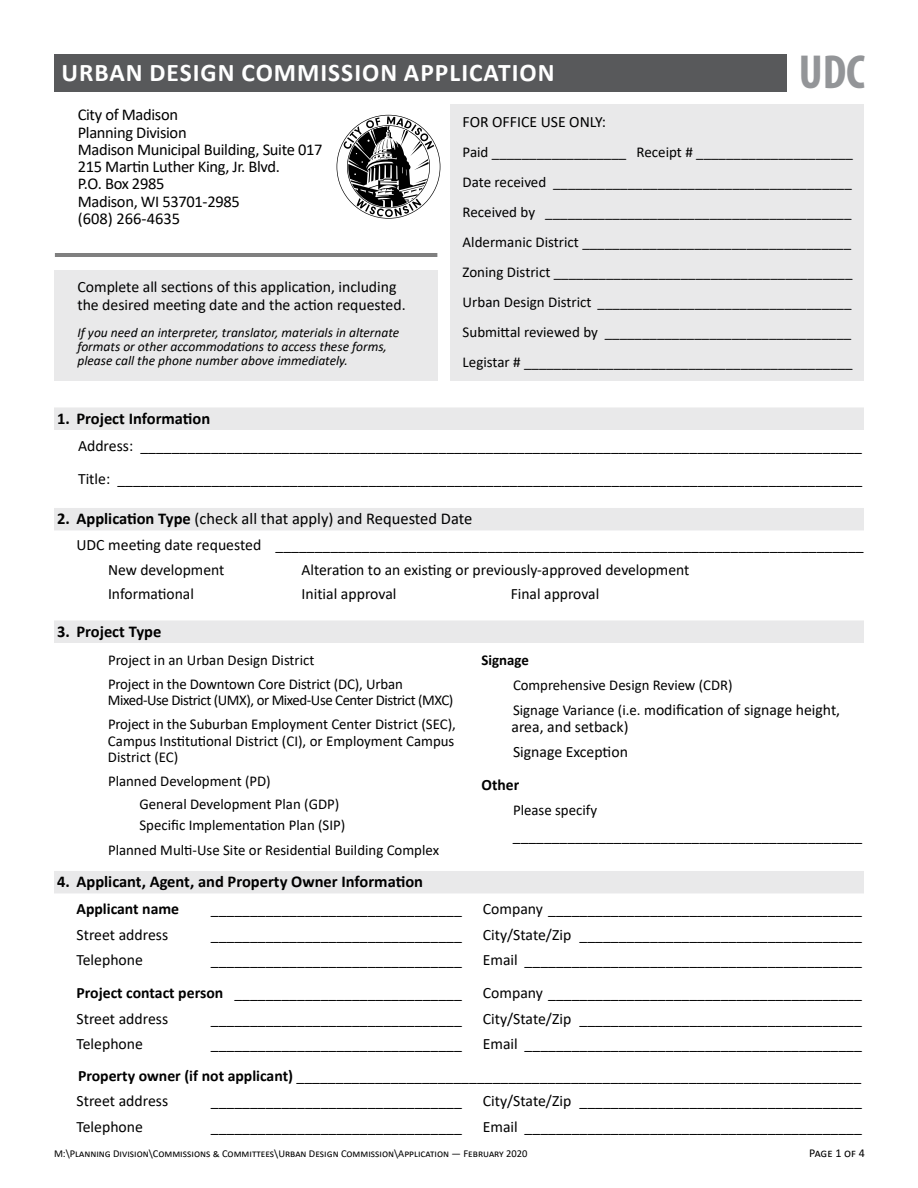
<style>
.page{position:relative;width:918px;height:1188px;background:#fff}
.page>*{position:absolute;margin:0;border:0;box-sizing:border-box;transform-origin:0 0}
.t1{font:700 condensed 48px "Myriad Pro";color:#939598}
.t2{font:700 25.5px "Calibri";letter-spacing:.04em;color:#fff}
.t3{font:16.5px/17.2px "Calibri";letter-spacing:-.02em;color:#000}
.t4{font:700 16.5px "Calibri";color:#000}
.t5{font:16.5px "Calibri";color:#000}
.t6{font:15.75px/17.2px "Calibri";color:#000}
.t7{font:700 15.75px "Calibri";color:#000}
.t8{font:15px/30px "Calibri";color:#000}
.t9{font:15px "Calibri";letter-spacing:-.03em;color:#000}
.t10{font:700 15px "Calibri";color:#000}
.t11{font:italic 13.5px/14.2px "Calibri";color:#000}
.t12{font:12px "Calibri";letter-spacing:-.005em;color:#000}
.t13{font:10.5px "Calibri";color:#000}
.s1{font-weight:700}
.s2{font-size:15px}
</style>
<div class="page">
<div style="left:451px;top:104px;width:413px;height:277px;background:#e9e9ea"></div>
<div style="left:54px;top:271px;width:383px;height:110px;background:#e9e9ea"></div>
<svg style="left:337px;top:115px;width:103px;height:104px"></svg>
<div style="left:54px;top:54px;width:733px;height:37px;background:#58595b"></div>
<div style="left:54px;top:407px;width:810px;height:23px;background:#e9e9ea"></div>
<div style="left:54px;top:508px;width:810px;height:22px;background:#e9e9ea"></div>
<div style="left:54px;top:620px;width:810px;height:23px;background:#e9e9ea"></div>
<div style="left:54px;top:871px;width:810px;height:22px;background:#e9e9ea"></div>
<hr style="left:55px;top:254px;width:382px;height:1px;background:#000">
<hr style="left:55px;top:256px;width:382px;height:1px;background:#000">
<h2 class="t2" style="left:61px;top:54px;width:495px">URBAN DESIGN COMMISSION APPLICATION</h2>
<h1 class="t1" style="left:799px;top:42px;width:68px">UDC</h1>
<p class="t3" style="left:78px;top:106px;width:246px">City of Madison<br>Planning Division<br>Madison Municipal Building, Suite 017<br>215 Martin Luther King, Jr. Blvd.<br>P.O. Box 2985<br>Madison, WI 53701-2985<br>(608) 266-4635</p>
<p class="t6" style="left:77px;top:277px;width:330px;line-height:18px">Complete all sections of this application, including the desired meeting date and the action requested.</p>
<p class="t11" style="left:77px;top:325px;width:323px">If you need an interpreter, translator, materials in alternate formats or other accommodations to access these forms, please call the phone number above immediately.</p>
<p class="t6" style="left:463px;top:113px;width:145px">FOR OFFICE USE ONLY:</p>
<p class="t8" style="left:463px;top:137px;width:392px">Paid __________________ Receipt # _____________________ Date received ________________________________________ Received by _________________________________________ Aldermanic District ____________________________________ Zoning District ________________________________________ Urban Design District __________________________________ Submittal reviewed by _________________________________ Legistar # ____________________________________________</p>
<p class="t4" style="left:57px;top:407px;width:155px">1. Project Information</p>
<p class="t6" style="left:78px;top:429px;width:786px;line-height:33px">Address: ____________________________________________________________________________________________<br>Title: _______________________________________________________________________________________________</p>
<p class="t5" style="left:57px;top:508px;width:417px"><span class="s1">2. Application Type</span> (check all that apply) and Requested Date</p>
<p class="t6" style="left:108px;top:532px;width:757px;line-height:25.5px;text-indent:-32px">UDC meeting date requested ___________________________________________________________________________<br>New development</p>
<p class="t6" style="left:302px;top:561px;width:389px">Alteration to an existing or previously-approved development</p>
<p class="t6" style="left:108px;top:585px;width:88px">Informational</p>
<p class="t6" style="left:302px;top:585px;width:97px">Initial approval</p>
<p class="t6" style="left:511px;top:585px;width:90px">Final approval</p>
<p class="t4" style="left:57px;top:620px;width:106px">3. Project Type</p>
<p class="t8" style="left:108px;top:645px;width:208px">Project in an Urban Design District</p>
<p class="t8" style="left:108px;top:669px;width:296px">Project in the Downtown Core District (DC), Urban</p>
<p class="t9" style="left:108px;top:690px;width:347px">Mixed‐Use District (UMX), or Mixed-Use Center District (MXC)</p>
<p class="t8" style="left:108px;top:709px;width:349px">Project in the Suburban Employment Center District (SEC),</p>
<p class="t8" style="left:108px;top:726px;width:348px">Campus Institutional District (CI), or Employment Campus</p>
<p class="t8" style="left:108px;top:745px;width:164px;line-height:24px">District (EC)<br>Planned Development (PD)</p>
<p class="t8" style="left:140px;top:793px;width:207px;line-height:21px">General Development Plan (GDP)<br>Specific Implementation Plan (SIP)</p>
<p class="t8" style="left:108px;top:835px;width:333px">Planned Multi-Use Site or Residential Building Complex</p>
<p class="t10" style="left:482px;top:649px;width:49px">Signage</p>
<p class="t8" style="left:513px;top:670px;width:221px">Comprehensive Design Review (CDR)</p>
<p class="t6" style="left:512px;top:701px;width:330px"><span class="s2">Signage Variance (i.e. m</span>odification of signage height, area, and setback)</p>
<p class="t6" style="left:513px;top:743px;width:116px">Signage Exception</p>
<p class="t7" style="left:482px;top:773px;width:39px">Other</p>
<p class="t8" style="left:513px;top:795px;width:86px">Please specify</p>
<p class="t6" style="left:513px;top:827px;width:351px">_____________________________________________</p>
<p class="t4" style="left:57px;top:870px;width:368px">4. Applicant, Agent, and Property Owner Information</p>
<p class="t7" style="left:76px;top:898px;width:104px">Applicant name</p>
<p class="t6" style="left:211px;top:900px;width:252px">________________________________</p>
<p class="t6" style="left:483px;top:900px;width:381px">Company ________________________________________</p>
<p class="t6" style="left:77px;top:926px;width:93px">Street address</p>
<p class="t6" style="left:211px;top:926px;width:252px">________________________________</p>
<p class="t6" style="left:483px;top:926px;width:381px">City/State/Zip ____________________________________</p>
<p class="t6" style="left:77px;top:951px;width:68px">Telephone</p>
<p class="t6" style="left:211px;top:951px;width:252px">________________________________</p>
<p class="t6" style="left:483px;top:951px;width:381px">Email ___________________________________________</p>
<p class="t6" style="left:76px;top:984px;width:387px"><span class="s1">Project contact person</span> _____________________________</p>
<p class="t6" style="left:483px;top:984px;width:381px">Company ________________________________________</p>
<p class="t6" style="left:77px;top:1010px;width:93px">Street address</p>
<p class="t6" style="left:211px;top:1010px;width:252px">________________________________</p>
<p class="t6" style="left:483px;top:1010px;width:381px">City/State/Zip ____________________________________</p>
<p class="t6" style="left:77px;top:1035px;width:68px">Telephone</p>
<p class="t6" style="left:78px;top:1028px;width:785px;line-height:31.5px;text-align:right">Email ___________________________________________<br><span class="s1">Property owner (if not applicant)</span> ________________________________________________________________________</p>
<p class="t6" style="left:77px;top:1092px;width:93px">Street address</p>
<p class="t6" style="left:211px;top:1092px;width:252px">________________________________</p>
<p class="t6" style="left:211px;top:1035px;width:252px">________________________________</p>
<p class="t6" style="left:483px;top:1092px;width:381px">City/State/Zip ____________________________________</p>
<p class="t6" style="left:77px;top:1118px;width:68px">Telephone</p>
<p class="t6" style="left:211px;top:1118px;width:252px">________________________________</p>
<p class="t6" style="left:483px;top:1118px;width:381px">Email ___________________________________________</p>
<p class="t13" style="left:54px;top:1146px;width:475px">M:\Planning Division\Commissions &amp; Committees\Urban Design Commission\Application — February 2020</p>
<p class="t12" style="left:809px;top:1145px;width:57px">Page 1 of 4</p>
</div>
